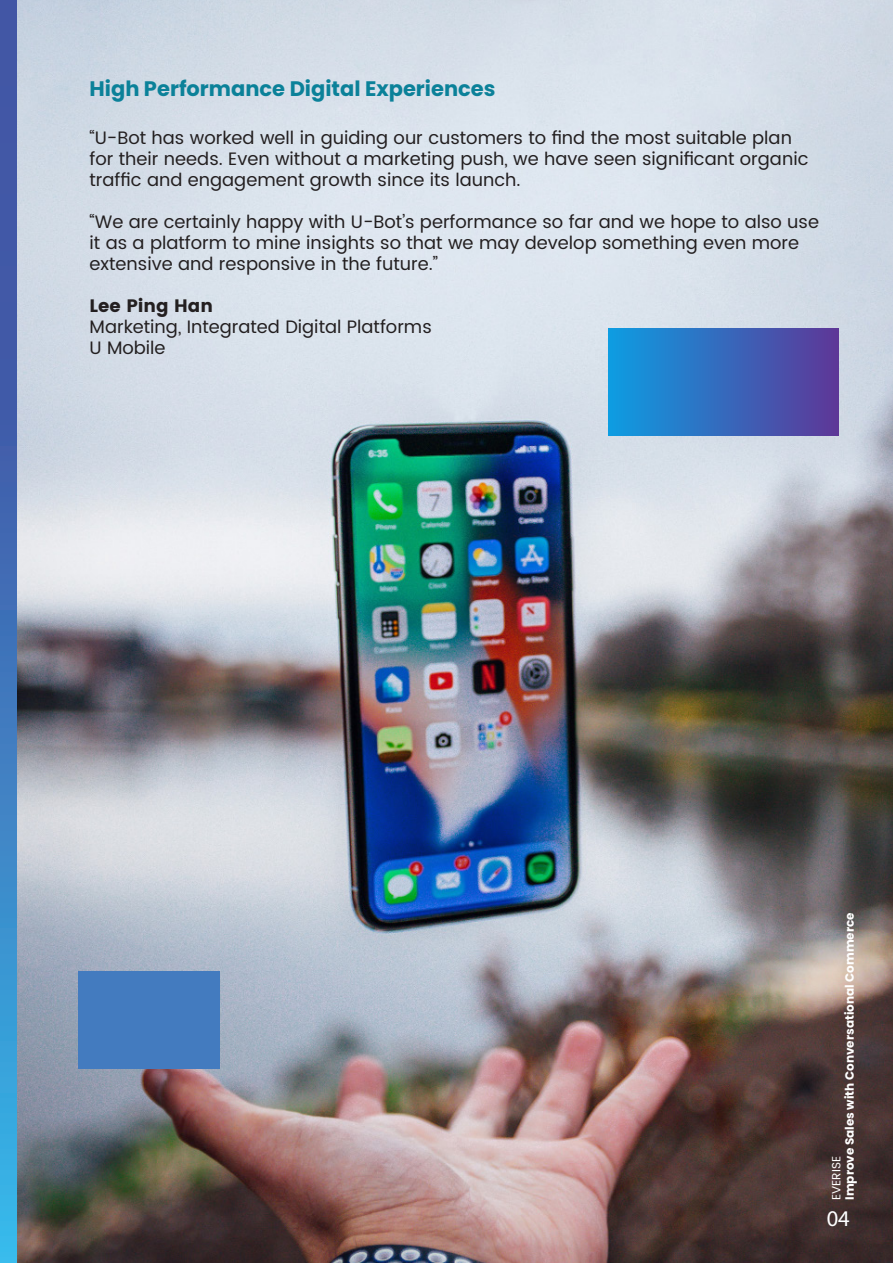
<style>
.page{position:relative;width:893px;height:1263px;background:#fff}
.page>*{position:absolute;margin:0;border:0;box-sizing:border-box;transform-origin:0 0}
.t1{font:22.5px "Myriad Pro";color:#fff}
.Subhead{font:700 21px "Poppins";color:#0b8199}
.Body{font:18px/21px "Poppins";color:#231f20}
.Body-2{font:18px "Poppins";color:#231f20}
.t2{font:700 12px "Poppins";color:#fff}
.t3{font:12px "Poppins";color:#fff}
</style>
<div class="page">
<img style="left:16px;top:0;width:877px;height:1263px">
<div style="left:608px;top:328px;width:230px;height:107px;background:linear-gradient(to right,#0d9de2,#5d3797)"></div>
<div style="left:78px;top:972px;width:142px;height:97px;background:#437bbf"></div>
<svg style="left:0;top:0;width:16px;height:1263px;background:#3e79bd"></svg>
<p class="Subhead" style="left:90px;top:76px;width:407px">High Performance Digital Experiences</p>
<p class="Body" style="left:90px;top:128px;width:720px">“U-Bot has worked well in guiding our customers to find the most suitable plan for their needs. Even without a marketing push, we have seen significant organic traffic and engagement growth since its launch.</p>
<p class="Body" style="left:90px;top:212px;width:731px">“We are certainly happy with U-Bot’s performance so far and we hope to also use it as a platform to mine insights so that we may develop something even more extensive and responsive in the future.”</p>
<p class="Body-2" style="left:90px;top:295px;width:125px">Lee Ping Han</p>
<p class="Body" style="left:90px;top:317px;width:344px">Marketing, Integrated Digital Platforms</p>
<p class="Body" style="left:90px;top:338px;width:78px">U Mobile</p>
<p class="t2" style="left:843px;top:1200px;width:289px;rotate:-90deg">Improve Sales with Conversational Commerce</p>
<p class="t3" style="left:828px;top:1200px;width:45px;rotate:-90deg">EVERISE</p>
<p class="t1" style="left:827px;top:1204px;width:25px">04</p>
</div>
